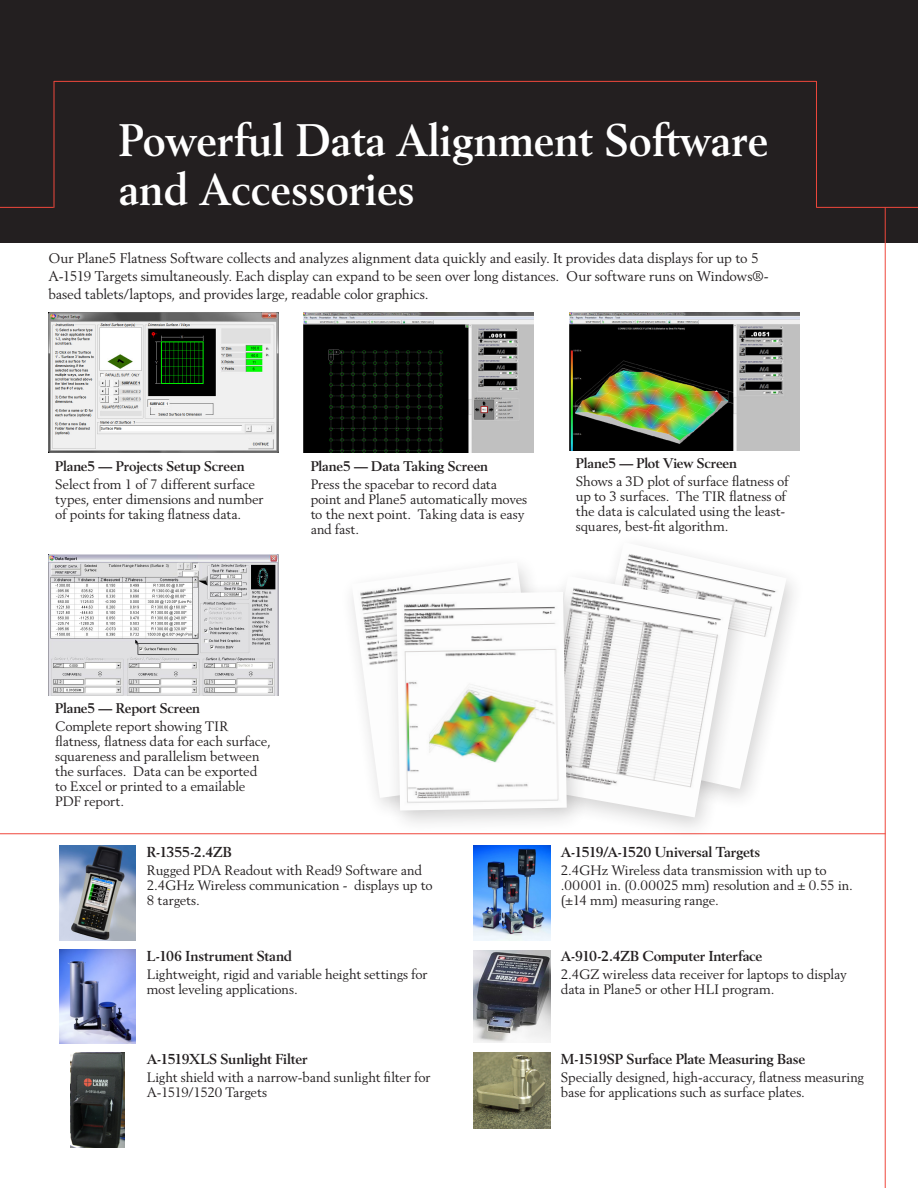
<style>
.page{position:relative;width:918px;height:1188px;background:#fff}
.page>*{position:absolute;margin:0;border:0;box-sizing:border-box;transform-origin:0 0}
.Page_Header_-_Left{font:700 45px/49.5px "Berling LT Std";color:#fff;scale:.95 1}
._730_Accessory_Capti{font:700 14.25px "Berling LT Std";letter-spacing:-.015em;color:#231f20}
._730_Body{font:13.8px/18px "Berling LT Std";letter-spacing:-.01em;color:#231f20}
._730_Accessory_Capti-2{font:700 13.8px "Berling LT Std";letter-spacing:-.005em;color:#231f20}
._730_Accessory_Capti-3{font:13.5px/15px "Berling LT Std";letter-spacing:-.01em;color:#231f20}
</style>
<div class="page">
<div style="left:0;top:0;width:918px;height:243px;background:#231f20"></div>
<hr style="left:0;top:207px;width:54px;height:1px;background:#ef473c">
<hr style="left:54px;top:81px;width:762px;height:1px;background:#ef473c">
<hr style="left:816px;top:207px;width:102px;height:1px;background:#ef473c">
<hr style="left:0;top:833px;width:886px;height:1px;background:#ef473c">
<hr style="left:885px;top:207px;width:1px;height:981px;background:#ef473c">
<hr style="left:816px;top:81px;width:1px;height:126px;background:#ef473c">
<hr style="left:54px;top:81px;width:1px;height:127px;background:#ef473c">
<img style="left:48px;top:312px;width:230px;height:141px">
<img style="left:569px;top:312px;width:230px;height:138px">
<img style="left:60px;top:846px;width:76px;height:94px">
<img style="left:60px;top:949px;width:76px;height:95px">
<img style="left:71px;top:1053px;width:54px;height:94px">
<img style="left:474px;top:846px;width:76px;height:94px">
<img style="left:474px;top:951px;width:76px;height:91px">
<img style="left:474px;top:1053px;width:76px;height:75px">
<img style="left:304px;top:312px;width:230px;height:141px">
<img style="left:48px;top:555px;width:230px;height:140px">
<img style="left:352px;top:578px;width:159px;height:220px">
<img style="left:618px;top:545px;width:169px;height:237px">
<div style="left:518px;top:567px;width:234px;height:273px;background:#231f20;opacity:.2"></div>
<img style="left:531px;top:576px;width:201px;height:241px">
<div style="left:383px;top:582px;width:205px;height:252px;background:#231f20;opacity:.2"></div>
<img style="left:396px;top:592px;width:171px;height:219px">
<p class="Page_Header_-_Left" style="left:119px;top:115px;width:685px">Powerful Data Alignment Software and Accessories</p>
<p class="_730_Body" style="left:48px;top:249px;width:722px">Our Plane5 Flatness Software collects and analyzes alignment data quickly and easily. It provides data displays for up to 5<br>A-1519 Targets simultaneously. Each display can expand to be seen over long distances. Our software runs on Windows®- based tablets/laptops, and provides large, readable color graphics.</p>
<p class="_730_Accessory_Capti-2" style="left:55px;top:458px;width:191px">Plane5 — Projects Setup Screen</p>
<p class="_730_Accessory_Capti-3" style="left:55px;top:476px;width:210px">Select from 1 of 7 different surface types, enter dimensions and number of points for taking flatness data.</p>
<p class="_730_Accessory_Capti-2" style="left:311px;top:458px;width:179px">Plane5 — Data Taking Screen</p>
<p class="_730_Accessory_Capti-3" style="left:311px;top:476px;width:218px">Press the spacebar to record data point and Plane5 automatically moves to the next point. Taking data is easy and fast.</p>
<p class="_730_Accessory_Capti-2" style="left:576px;top:455px;width:163px">Plane5 — Plot View Screen</p>
<p class="_730_Accessory_Capti-3" style="left:576px;top:473px;width:214px">Shows a 3D plot of surface flatness of up to 3 surfaces. The TIR flatness of the data is calculated using the least&shy;squares, best-fit algorithm.</p>
<p class="_730_Accessory_Capti-2" style="left:55px;top:700px;width:147px">Plane5 — Report Screen</p>
<p class="_730_Accessory_Capti-3" style="left:55px;top:719px;width:217px">Complete report showing TIR flatness, flatness data for each surface, squareness and parallelism between the surfaces. Data can be exported to Excel or printed to a emailable<br>PDF report.</p>
<p class="_730_Accessory_Capti" style="left:147px;top:844px;width:86px">R-1355-2.4ZB</p>
<p class="_730_Accessory_Capti-3" style="left:147px;top:863px;width:287px">Rugged PDA Readout with Read9 Software and<br>2.4GHz Wireless communication - displays up to<br>8 targets.</p>
<p class="_730_Accessory_Capti" style="left:147px;top:947px;width:147px">L-106 Instrument Stand</p>
<p class="_730_Accessory_Capti-3" style="left:147px;top:966px;width:282px">Lightweight, rigid and variable height settings for most leveling applications.</p>
<p class="_730_Accessory_Capti" style="left:147px;top:1051px;width:162px">A-1519XLS Sunlight Filter</p>
<p class="_730_Accessory_Capti-3" style="left:147px;top:1070px;width:285px">Light shield with a narrow-band sunlight filter for<br>A-1519/1520 Targets</p>
<p class="_730_Accessory_Capti" style="left:561px;top:844px;width:201px">A-1519/A-1520 Universal Targets</p>
<p class="_730_Accessory_Capti-3" style="left:561px;top:863px;width:294px">2.4GHz Wireless data transmission with up to .00001 in. (0.00025 mm) resolution and ± 0.55 in. (±14 mm) measuring range.</p>
<p class="_730_Accessory_Capti" style="left:561px;top:947px;width:203px">A-910-2.4ZB Computer Interface</p>
<p class="_730_Accessory_Capti-3" style="left:561px;top:966px;width:287px">2.4GZ wireless data receiver for laptops to display data in Plane5 or other HLI program.</p>
<p class="_730_Accessory_Capti" style="left:561px;top:1051px;width:246px">M-1519SP Surface Plate Measuring Base</p>
<p class="_730_Accessory_Capti-3" style="left:561px;top:1070px;width:305px">Specially designed, high-accuracy, flatness measuring base for applications such as surface plates.</p>
</div>
